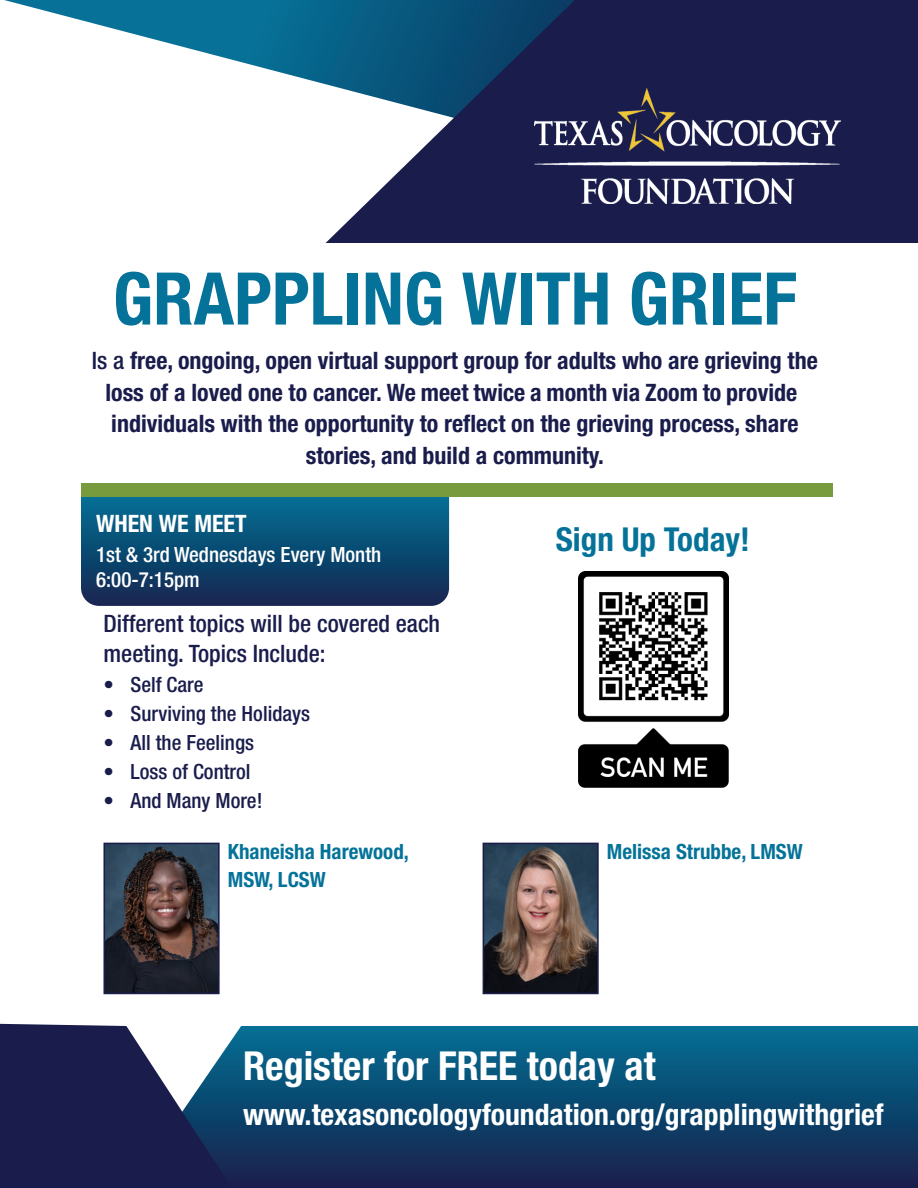
<style>
.page{position:relative;width:918px;height:1188px;background:#fff}
.page>*{position:absolute;margin:0;border:0;box-sizing:border-box;transform-origin:0 0}
.t1{font:700 condensed 72.75px "Helvetica Neue";color:#057399}
.t2{font:700 condensed 39.9px "Helvetica Neue";color:#fff}
.t3{font:700 condensed 33px "Helvetica Neue";color:#057399}
.t4{font:700 condensed 29.7px "Helvetica Neue";color:#fff}
.t5{font:700 condensed 24px/31.5px "Helvetica Neue";color:#1a1d4c;text-align:center}
.t6{font:500 condensed 24px/30px "Helvetica Neue";color:#1a1d4c}
.t7{font:700 condensed 24px "Helvetica Neue";color:#fff}
.t8{font:500 condensed 21px "Helvetica Neue";color:#1a1d4c}
.t9{font:700 condensed 21px "Helvetica Neue";color:#057399}
.t10{font:500 condensed 21px "Helvetica Neue";color:#fff}
.s1{font-weight:500}
</style>
<div class="page">
<svg style="left:81px;top:497px;width:368px;height:109px;background:#0c4a72"></svg>
<svg style="left:4px;top:0;width:322px;height:85px"></svg>
<svg style="left:326px;top:0;width:592px;height:243px;background:#2c3b64"></svg>
<div style="left:0;top:1026px;width:918px;height:162px;background:linear-gradient(to bottom,#026f94,#181f4b)"></div>
<svg style="left:0;top:1024px;width:242px;height:164px;background:#364068"></svg>
<div style="left:81px;top:483px;width:752px;height:14px;background:#789b3d"></div>
<img style="left:486px;top:846px;width:110px;height:145px">
<div style="left:483px;top:843px;width:116px;height:151px;border:2px solid #1a1d4c"></div>
<img style="left:106px;top:846px;width:111px;height:145px">
<div style="left:103px;top:843px;width:117px;height:151px;border:2px solid #1a1d4c"></div>
<img style="left:535px;top:89px;width:305px;height:114px">
<img style="left:579px;top:571px;width:150px;height:216px">
<p class="t1" style="left:113px;top:255px;width:686px">GRAPPLING WITH GRIEF</p>
<p class="t5" style="left:92px;top:345px;width:727px"><span class="s1">Is a</span> free, ongoing, open virtual support group for adults who are grieving the loss of a loved one to cancer. We meet twice a month via Zoom to provide individuals with the opportunity to reflect on the grieving process, share stories, and build a community.</p>
<p class="t7" style="left:96px;top:509px;width:152px">WHEN WE MEET</p>
<p class="t10" style="left:96px;top:542px;width:287px">1st &amp; 3rd Wednesdays Every Month</p>
<p class="t10" style="left:96px;top:567px;width:105px">6:00-7:15pm</p>
<p class="t6" style="left:103px;top:609px;width:338px">Different topics will be covered each meeting. Topics Include:</p>
<p class="t8" style="left:103px;top:672px;width:101px">• Self Care</p>
<p class="t8" style="left:103px;top:701px;width:208px">• Surviving the Holidays</p>
<p class="t8" style="left:103px;top:730px;width:152px">• All the Feelings</p>
<p class="t8" style="left:103px;top:759px;width:149px">• Loss of Control</p>
<p class="t8" style="left:103px;top:788px;width:161px">• And Many More!</p>
<p class="t9" style="left:228px;top:839px;width:183px">Khaneisha Harewood,</p>
<p class="t9" style="left:607px;top:839px;width:197px">Melissa Strubbe, LMSW</p>
<p class="t9" style="left:228px;top:867px;width:100px">MSW, LCSW</p>
<p class="t3" style="left:556px;top:520px;width:196px">Sign Up Today!</p>
<p class="t2" style="left:243px;top:1042px;width:414px">Register for FREE today at</p>
<p class="t4" style="left:243px;top:1097px;width:642px">www.texasoncologyfoundation.org/grapplingwithgrief</p>
</div>
